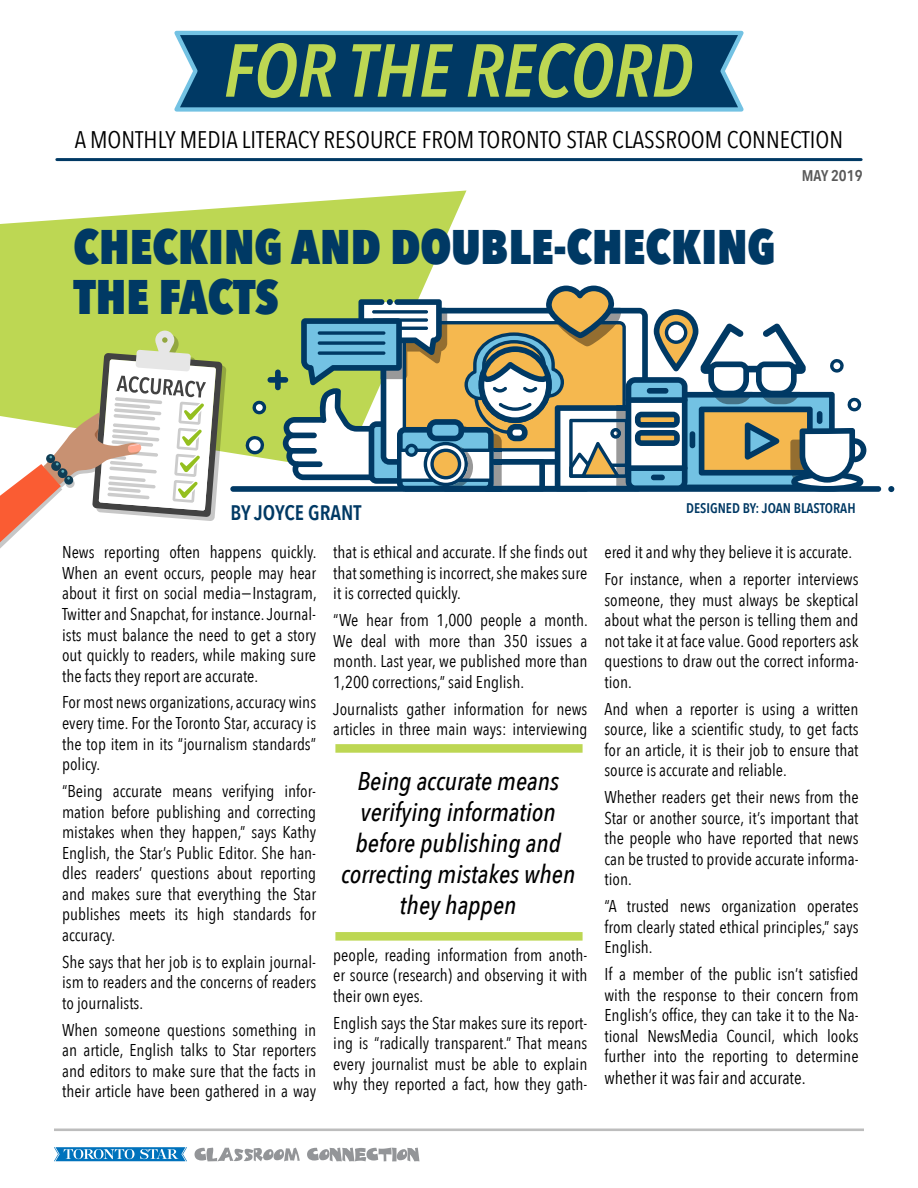
<style>
.page{position:relative;width:918px;height:1188px;background:#fff}
.page>*{position:absolute;margin:0;border:0;box-sizing:border-box;transform-origin:0 0}
.t1{font:italic 600 74.1px "Avenir Next Condensed";color:#bdd753}
.t2{font:800 48.45px/49.8px "Avenir Next Condensed";color:#003964}
.t3{font:italic 500 25.65px/30.8px "Avenir Next Condensed";color:#000;text-align:center}
.t4{font:24px "Avenir Next Condensed";color:#000}
.t5{font:600 21px "Avenir Next Condensed";color:#003964}
.t6{font:18px "Avenir Next Condensed";color:#000}
.t7{font:17.1px/20.5px "Avenir Next Condensed";color:#000;text-align:justify}
.t8{font:600 15.45px "Avenir Next Condensed";color:#595959}
.t9{font:600 13.95px "Avenir Next Condensed";color:#003964}
</style>
<div class="page">
<svg style="left:0;top:191px;width:466px;height:271px;fill:#bdd753"></svg>
<svg style="left:174px;top:30px;width:570px;height:82px;background:#19527a"></svg>
<hr style="left:57px;top:158px;width:804px;height:3px;background:#003964">
<svg style="left:888px;top:486px;width:6px;height:6px"></svg>
<div style="left:268px;top:377px;width:20px;height:6px;background:#003964;border-radius:3px"></div>
<div style="left:275px;top:370px;width:6px;height:20px;background:#003964;border-radius:3px"></div>
<svg style="left:252px;top:401px;width:15px;height:13px"></svg>
<svg style="left:245px;top:436px;width:20px;height:18px"></svg>
<div style="left:230px;top:486px;width:651px;height:6px;background:#003964;border-radius:3px"></div>
<svg style="left:283px;top:286px;width:583px;height:206px"></svg>
<div style="left:335px;top:744px;width:248px;height:9px;background:#bdd753"></div>
<div style="left:335px;top:932px;width:248px;height:9px;background:#bdd753"></div>
<hr style="left:54px;top:1129px;width:810px;height:2px;background:#bdbdbd">
<svg style="left:195px;top:1148px;width:105px;height:13px"></svg>
<svg style="left:307px;top:1148px;width:112px;height:13px"></svg>
<svg style="left:54px;top:1147px;width:133px;height:14px;background:#4095cc"></svg>
<svg style="left:0;top:330px;width:226px;height:219px"></svg>
<h1 class="t1" style="left:223px;top:26px;width:471px">FOR THE RECORD</h1>
<h3 class="t4" style="left:75px;top:120px;width:560px">A monthly media literacy resource from Toronto Star Class</h3>
<h3 class="t4" style="left:665px;top:120px;width:98px">room Connecti</h3>
<h3 class="t4" style="left:816px;top:120px;width:25px">on</h3>
<p class="t8" style="left:802px;top:162px;width:62px">MAY 2019</p>
<h2 class="t2" style="left:73px;top:222px;width:704px">CHECKING AND DOUBLE-CHECKING<br>THE FACTS</h2>
<p class="t5" style="left:230px;top:494px;width:133px">BY JOYCE GRANT</p>
<p class="t9" style="left:686px;top:496px;width:171px">DESIGNED BY: JOAN BLASTORAH</p>
<p class="t7" style="left:62px;top:541px;width:256px">News reporting often happens quickly.<br>When an event occurs, people may hear about it first on social media−Instagram, Twitter and Snapchat, for instance. Journal&shy;ists must balance the need to get a story out quickly to readers, while making sure the facts they report are accurate.</p>
<p class="t7" style="left:62px;top:691px;width:256px">For most news organizations, accuracy wins every time. For the Toronto Star, accuracy is the top item in its “journalism standards” policy.</p>
<p class="t7" style="left:62px;top:780px;width:256px">“Being accurate means verifying infor&shy;mation before publishing and correcting mistakes when they happen,” says Kathy English, the Star’s Public Editor. She han&shy;dles readers’ questions about reporting and makes sure that everything the Star publishes meets its high standards for accuracy.</p>
<p class="t7" style="left:62px;top:950px;width:256px">She says that her job is to explain journal&shy;ism to readers and the concerns of readers to journalists.</p>
<p class="t7" style="left:62px;top:1018px;width:256px">When someone questions something in an article, English talks to Star reporters and editors to make sure that the facts in their article have been gathered in a way</p>
<p class="t7" style="left:333px;top:541px;width:256px">that is ethical and accurate. If she finds out that something is incorrect, she makes sure it is corrected quickly.</p>
<p class="t7" style="left:333px;top:609px;width:256px">“We hear from 1,000 people a month.<br>We deal with more than 350 issues a month. Last year, we published more than 1,200 corrections,” said English.</p>
<p class="t7" style="left:333px;top:698px;width:256px">Journalists gather information for news articles in three main ways: interviewing</p>
<h3 class="t3" style="left:341px;top:766px;width:236px">Being accurate means verifying information before publishing and correcting mistakes when they happen</h3>
<p class="t7" style="left:333px;top:944px;width:256px">people, reading information from anoth&shy;er source (research) and observing it with their own eyes.</p>
<p class="t7" style="left:333px;top:1012px;width:256px">English says the Star makes sure its report&shy;ing is “radically transparent.” That means every journalist must be able to explain why they reported a fact, how they gath-</p>
<p class="t7" style="left:604px;top:538px;width:256px;line-height:26.5px">ered it and why they believe it is accurate.<br>For instance, when a reporter interviews</p>
<p class="t7" style="left:604px;top:589px;width:256px">someone, they must always be skeptical about what the person is telling them and not take it at face value. Good reporters ask questions to draw out the correct informa&shy;tion.</p>
<p class="t7" style="left:604px;top:698px;width:256px">And when a reporter is using a written source, like a scientific study, to get facts for an article, it is their job to ensure that source is accurate and reliable.</p>
<p class="t7" style="left:604px;top:786px;width:256px">Whether readers get their news from the Star or another source, it’s important that the people who have reported that news can be trusted to provide accurate informa&shy;tion.</p>
<p class="t7" style="left:604px;top:895px;width:256px">“A trusted news organization operates from clearly stated ethical principles,” says English.</p>
<p class="t7" style="left:604px;top:963px;width:256px">If a member of the public isn’t satisfied with the response to their concern from English’s office, they can take it to the Na&shy;tional NewsMedia Council, which looks further into the reporting to determine</p>
<p class="t6" style="left:604px;top:1062px;width:203px">whether it was fair and accurate.</p>
</div>
